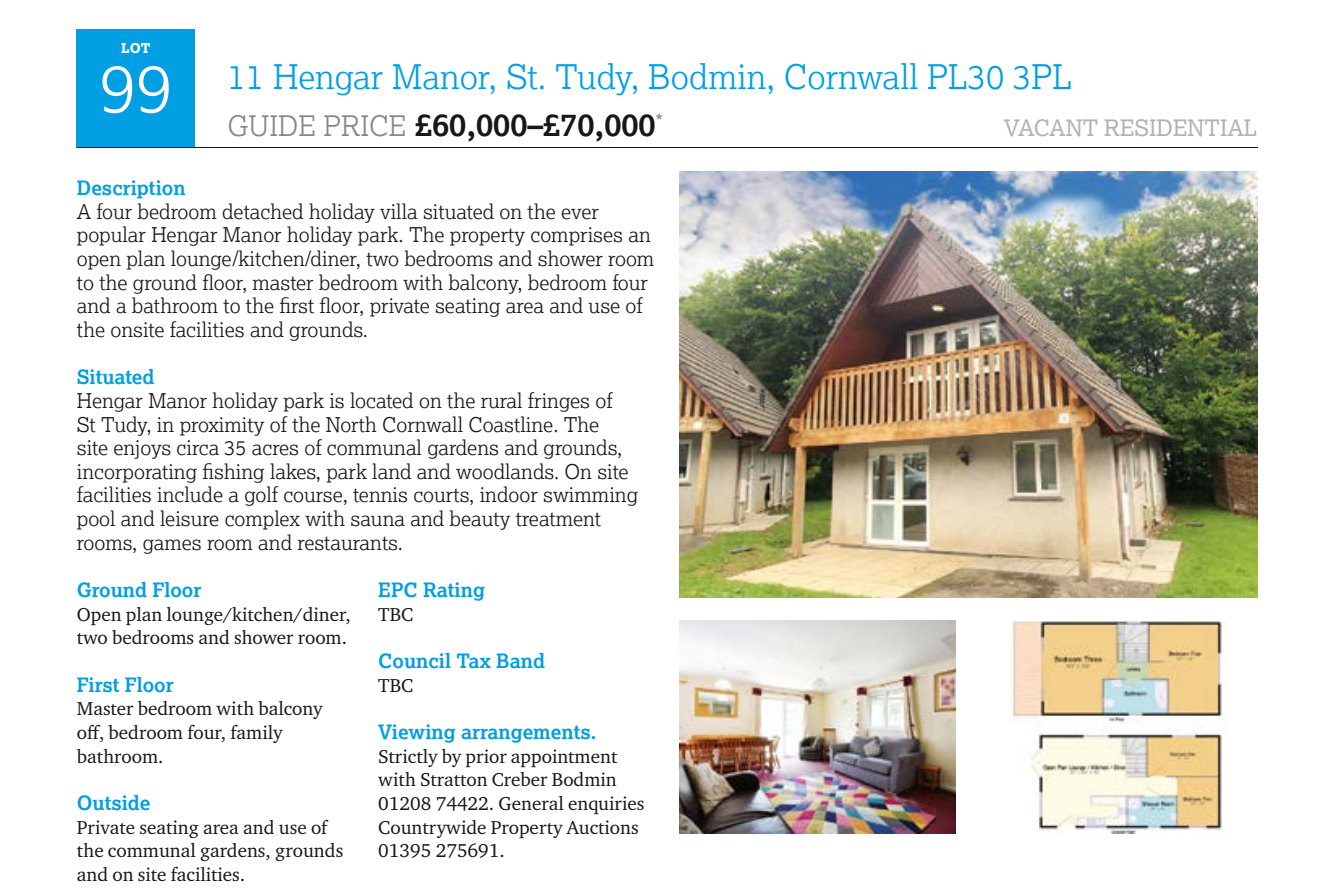
<style>
.page{position:relative;width:1337px;height:892px;background:#fff}
.page>*{position:absolute;margin:0;border:0;box-sizing:border-box;transform-origin:0 0}
.t1{font:300 67.5px "Lexia";color:#fff}
.t2{font:300 33.75px "Lexia";color:#009ee3}
.t3{font:700 31.5px "Lexia";color:#181716}
.t4{font:22.5px "Lexia";color:#b1b2b3}
.t5{font:300 20.25px/23.6px "Lexia";color:#181716}
.t6{font:20.25px "Lexia";color:#868786}
.t7{font:700 19.8px "Lexia";color:#009ee3}
.t8{font:19.12px/23.6px "Charter ITC Pro";color:#181716}
.t9{font:800 13.5px "Lexia";color:#fff}
.s1{font-weight:300;font-size:28.12px;color:#868786}
</style>
<div class="page">
<div style="left:77px;top:29px;width:118px;height:119px;background:#009ee3"></div>
<hr style="left:77px;top:147px;width:1180px;height:1px;background:#181716">
<img style="left:679px;top:171px;width:578px;height:425px">
<img style="left:679px;top:620px;width:276px;height:213px">
<img style="left:1010px;top:620px;width:216px;height:213px">
<p class="t9" style="left:121px;top:39px;width:31px">LOT</p>
<h1 class="t1" style="left:99px;top:45px;width:75px">99</h1>
<h2 class="t2" style="left:227px;top:55px;width:845px">11 Hengar Manor, St. Tudy, Bodmin, Cornwall PL30 3PL</h2>
<h3 class="t3" style="left:227px;top:104px;width:429px"><span class="s1">GUIDE PRICE</span> £60,000–£70,000</h3>
<p class="t4" style="left:1003px;top:113px;width:255px">VACANT RESIDENTIAL</p>
<p class="t6" style="left:655px;top:109px;width:9px">*</p>
<p class="t7" style="left:77px;top:175px;width:110px">Description</p>
<p class="t5" style="left:77px;top:199px;width:579px">A four bedroom detached holiday villa situated on the ever popular Hengar Manor holiday park. The property comprises an open plan lounge/kitchen/diner, two bedrooms and shower room to the ground floor, master bedroom with balcony, bedroom four and a bathroom to the first floor, private seating area and use of the onsite facilities and grounds.</p>
<p class="t7" style="left:77px;top:364px;width:79px">Situated</p>
<p class="t5" style="left:77px;top:388px;width:563px">Hengar Manor holiday park is located on the rural fringes of<br>St Tudy, in proximity of the North Cornwall Coastline. The<br>site enjoys circa 35 acres of communal gardens and grounds, incorporating fishing lakes, park land and woodlands. On site facilities include a golf course, tennis courts, indoor swimming pool and leisure complex with sauna and beauty treatment rooms, games room and restaurants.</p>
<p class="t7" style="left:77px;top:577px;width:126px">Ground Floor</p>
<p class="t8" style="left:77px;top:601px;width:275px">Open plan lounge/kitchen/diner, two bedrooms and shower room.</p>
<p class="t7" style="left:77px;top:671px;width:98px">First Floor</p>
<p class="t8" style="left:77px;top:696px;width:247px">Master bedroom with balcony off, bedroom four, family bathroom.</p>
<p class="t7" style="left:77px;top:789px;width:75px">Outside</p>
<p class="t8" style="left:77px;top:814px;width:268px">Private seating area and use of the communal gardens, grounds and on site facilities.</p>
<p class="t7" style="left:378px;top:577px;width:108px">EPC Rating</p>
<p class="t8" style="left:378px;top:601px;width:37px">TBC</p>
<p class="t7" style="left:378px;top:648px;width:168px">Council Tax Band</p>
<p class="t8" style="left:378px;top:672px;width:37px">TBC</p>
<p class="t7" style="left:378px;top:718px;width:220px">Viewing arrangements.</p>
<p class="t8" style="left:378px;top:743px;width:268px">Strictly by prior appointment with Stratton Creber Bodmin<br>01208 74422. General enquiries<br>Countrywide Property Auctions<br>01395 275691.</p>
</div>
